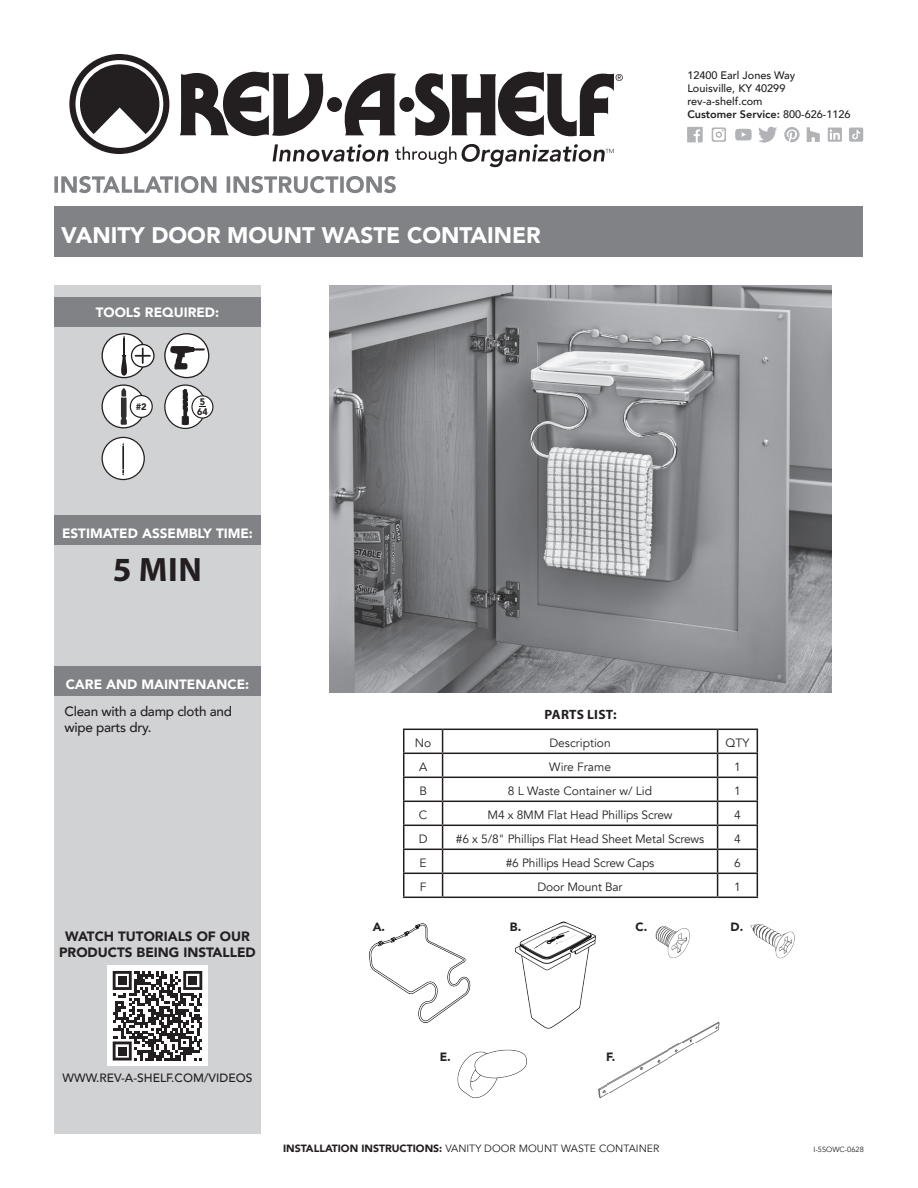
<style>
.page{position:relative;width:918px;height:1188px;background:#fff}
.page>*{position:absolute;margin:0;border:0;box-sizing:border-box;transform-origin:0 0}
.t1{font:700 33.9px "Myriad Pro";color:#231f20}
.t2{font:900 22.5px "Avenir";color:#fff}
.t3{font:900 13.5px "Avenir";color:#fff}
.t4{font:900 13.5px/16.2px "Avenir";color:#231f20;text-align:center}
.t5{font:500 13.5px/16.2px "Avenir";letter-spacing:-.02em;color:#231f20}
.t6{font:700 13.5px "Myriad Pro";letter-spacing:.02em;color:#231f20}
.t7{font:12px "Avenir";letter-spacing:-.01em;color:#231f20}
.t8{font:500 12px "Avenir";color:#231f20}
.t9{font:900 12px "Avenir";color:#231f20}
.t10{font:500 10.95px/13px "Avenir";color:#231f20}
.t11{font:10.5px "Avenir";color:#231f20}
.t12{font:900 9.45px/10.9px "Avenir";color:#231f20;scale:.94 1}
.t13{font:900 9.45px "Avenir";color:#231f20}
.t14{font:7.5px "Avenir";color:#231f20}
.s1{font-weight:800}
.s2{font-weight:900}
</style>
<div class="page">
<hr style="left:403px;top:729px;width:40px;height:1px;background:#231f20">
<hr style="left:443px;top:729px;width:275px;height:1px;background:#231f20">
<hr style="left:718px;top:729px;width:40px;height:1px;background:#231f20">
<hr style="left:403px;top:753px;width:40px;height:1px;background:#231f20">
<hr style="left:443px;top:753px;width:275px;height:1px;background:#231f20">
<hr style="left:718px;top:753px;width:40px;height:1px;background:#231f20">
<hr style="left:403px;top:777px;width:40px;height:1px;background:#231f20">
<hr style="left:443px;top:777px;width:275px;height:1px;background:#231f20">
<hr style="left:718px;top:777px;width:40px;height:1px;background:#231f20">
<hr style="left:403px;top:801px;width:40px;height:1px;background:#231f20">
<hr style="left:443px;top:801px;width:275px;height:1px;background:#231f20">
<hr style="left:718px;top:801px;width:40px;height:1px;background:#231f20">
<hr style="left:403px;top:825px;width:40px;height:1px;background:#231f20">
<hr style="left:443px;top:825px;width:275px;height:1px;background:#231f20">
<hr style="left:718px;top:825px;width:40px;height:1px;background:#231f20">
<hr style="left:403px;top:849px;width:40px;height:1px;background:#231f20">
<hr style="left:443px;top:849px;width:275px;height:1px;background:#231f20">
<hr style="left:718px;top:849px;width:40px;height:1px;background:#231f20">
<hr style="left:403px;top:873px;width:40px;height:1px;background:#231f20">
<svg style="left:403px;top:730px;width:1px;height:167px"></svg>
<hr style="left:443px;top:873px;width:275px;height:1px;background:#231f20">
<svg style="left:442px;top:730px;width:1px;height:167px"></svg>
<hr style="left:718px;top:873px;width:40px;height:1px;background:#231f20">
<svg style="left:717px;top:730px;width:1px;height:167px"></svg>
<svg style="left:757px;top:730px;width:1px;height:167px"></svg>
<hr style="left:403px;top:897px;width:40px;height:1px;background:#231f20">
<hr style="left:443px;top:897px;width:275px;height:1px;background:#231f20">
<hr style="left:718px;top:897px;width:40px;height:1px;background:#231f20">
<div style="left:55px;top:206px;width:808px;height:50px;background:#808285"></div>
<svg style="left:54px;top:176px;width:342px;height:17px"></svg>
<div style="left:54px;top:285px;width:207px;height:849px;background:#d1d2d4"></div>
<svg style="left:687px;top:127px;width:16px;height:15px"></svg>
<svg style="left:735px;top:129px;width:17px;height:12px"></svg>
<svg style="left:758px;top:127px;width:19px;height:16px"></svg>
<svg style="left:784px;top:127px;width:16px;height:15px"></svg>
<svg style="left:807px;top:127px;width:13px;height:15px"></svg>
<svg style="left:828px;top:128px;width:14px;height:14px"></svg>
<svg style="left:712px;top:127px;width:14px;height:15px"></svg>
<svg style="left:849px;top:128px;width:14px;height:14px"></svg>
<div style="left:327px;top:97px;width:15px;height:15px;background:#231f20;border-radius:50%"></div>
<svg style="left:180px;top:72px;width:144px;height:65px"></svg>
<svg style="left:344px;top:73px;width:52px;height:62px"></svg>
<svg style="left:415px;top:71px;width:208px;height:66px"></svg>
<div style="left:399px;top:97px;width:15px;height:15px;background:#231f20;border-radius:50%"></div>
<svg style="left:69px;top:54px;width:100px;height:100px"></svg>
<svg style="left:273px;top:144px;width:115px;height:18px"></svg>
<svg style="left:395px;top:144px;width:219px;height:23px"></svg>
<div style="left:54px;top:297px;width:207px;height:30px;background:#808285"></div>
<div style="left:102px;top:334px;width:44px;height:44px;background:#fff;border-radius:50%"></div>
<div style="left:102px;top:333px;width:45px;height:45px;border:1px solid #231f20;border-radius:50%"></div>
<svg style="left:121px;top:336px;width:7px;height:40px"></svg>
<svg style="left:132px;top:345px;width:22px;height:22px"></svg>
<div style="left:131px;top:344px;width:24px;height:24px;border:1px solid #231f20;border-radius:50%"></div>
<svg style="left:135px;top:349px;width:15px;height:14px"></svg>
<svg style="left:165px;top:334px;width:44px;height:44px"></svg>
<div style="left:164px;top:333px;width:45px;height:45px;border:1px solid #231f20;border-radius:50%"></div>
<svg style="left:170px;top:346px;width:34px;height:23px"></svg>
<div style="left:102px;top:437px;width:42px;height:43px;background:#fff;border-radius:50%"></div>
<div style="left:102px;top:437px;width:43px;height:43px;border:1px solid #231f20;border-radius:50%"></div>
<svg style="left:122px;top:442px;width:2px;height:33px"></svg>
<div style="left:54px;top:516px;width:207px;height:29px;background:#808285"></div>
<div style="left:54px;top:666px;width:207px;height:30px;background:#808285"></div>
<img style="left:330px;top:285px;width:501px;height:407px">
<div style="left:165px;top:385px;width:41px;height:43px;background:#fff;border-radius:50%"></div>
<div style="left:164px;top:384px;width:42px;height:45px;border:1px solid #231f20;border-radius:50%"></div>
<svg style="left:182px;top:389px;width:7px;height:36px"></svg>
<div style="left:192px;top:396px;width:21px;height:22px;background:#fff;border-radius:50%"></div>
<div style="left:191px;top:395px;width:22px;height:24px;border:1px solid #231f20;border-radius:50%"></div>
<div style="left:102px;top:385px;width:43px;height:43px;background:#fff;border-radius:50%"></div>
<svg style="left:121px;top:388px;width:6px;height:37px"></svg>
<div style="left:102px;top:384px;width:44px;height:44px;border:1px solid #231f20;border-radius:50%"></div>
<div style="left:130px;top:396px;width:22px;height:21px;background:#fff;border-radius:50%"></div>
<div style="left:130px;top:395px;width:23px;height:23px;border:1px solid #231f20;border-radius:50%"></div>
<div style="left:107px;top:966px;width:101px;height:100px;background:#fff"></div>
<svg style="left:113px;top:971px;width:89px;height:90px"></svg>
<div style="left:118px;top:976px;width:8px;height:9px;background:#231f20"></div>
<div style="left:189px;top:976px;width:8px;height:9px;background:#231f20"></div>
<div style="left:118px;top:1047px;width:8px;height:8px;background:#231f20"></div>
<img style="left:457px;top:1049px;width:70px;height:49px">
<img style="left:598px;top:1022px;width:122px;height:76px">
<img style="left:368px;top:923px;width:103px;height:100px">
<img style="left:515px;top:921px;width:81px;height:108px">
<img style="left:655px;top:926px;width:35px;height:33px">
<img style="left:750px;top:924px;width:45px;height:35px">
<h2 class="t2" style="left:61px;top:216px;width:481px">VANITY DOOR MOUNT WASTE CONTAINER</h2>
<p class="t3" style="left:96px;top:300px;width:125px">TOOLS REQUIRED:</p>
<p class="t13" style="left:136px;top:399px;width:13px">#2</p>
<p class="t12" style="left:197px;top:396px;width:13px">5<br>64</p>
<p class="t3" style="left:62px;top:522px;width:192px">ESTIMATED ASSEMBLY TIME:</p>
<h1 class="t1" style="left:113px;top:548px;width:91px">5 MIN</h1>
<p class="t3" style="left:66px;top:672px;width:185px">CARE AND MAINTENANCE:</p>
<p class="t5" style="left:65px;top:702px;width:169px">Clean with a damp cloth and wipe parts dry.</p>
<p class="t6" style="left:545px;top:705px;width:73px">PARTS LIST:</p>
<p class="t10" style="left:687px;top:68px;width:165px">12400 Earl Jones Way<br>Louisville, KY 40299 rev-a-shelf.com<br><span class="s1">Customer Service:</span> 800-626-1126</p>
<p class="t4" style="left:59px;top:928px;width:198px">WATCH TUTORIALS OF OUR<br>PRODUCTS BEING INSTALLED</p>
<p class="t7" style="left:415px;top:736px;width:18px">No</p>
<p class="t7" style="left:549px;top:736px;width:63px">Description</p>
<p class="t7" style="left:726px;top:736px;width:25px">QTY</p>
<p class="t7" style="left:419px;top:760px;width:10px">A</p>
<p class="t7" style="left:549px;top:760px;width:64px">Wire Frame</p>
<p class="t7" style="left:734px;top:760px;width:8px">1</p>
<p class="t7" style="left:419px;top:784px;width:9px">B</p>
<p class="t7" style="left:508px;top:784px;width:146px">8 L Waste Container w/ Lid</p>
<p class="t7" style="left:734px;top:784px;width:8px">1</p>
<p class="t7" style="left:419px;top:808px;width:10px">C</p>
<p class="t7" style="left:488px;top:808px;width:187px">M4 x 8MM Flat Head Phillips Screw</p>
<p class="t7" style="left:734px;top:808px;width:8px">4</p>
<p class="t7" style="left:419px;top:832px;width:10px">D</p>
<p class="t7" style="left:456px;top:832px;width:250px">#6 x 5/8" Phillips Flat Head Sheet Metal Screws</p>
<p class="t7" style="left:734px;top:832px;width:8px">4</p>
<p class="t7" style="left:420px;top:856px;width:9px">E</p>
<p class="t7" style="left:506px;top:856px;width:150px">#6 Phillips Head Screw Caps</p>
<p class="t7" style="left:734px;top:856px;width:8px">6</p>
<p class="t7" style="left:420px;top:880px;width:8px">F</p>
<p class="t7" style="left:538px;top:880px;width:87px">Door Mount Bar</p>
<p class="t7" style="left:734px;top:880px;width:8px">1</p>
<p class="t9" style="left:373px;top:917px;width:14px">A.</p>
<p class="t9" style="left:510px;top:917px;width:13px">B.</p>
<p class="t9" style="left:636px;top:917px;width:13px">C.</p>
<p class="t9" style="left:731px;top:917px;width:14px">D.</p>
<p class="t8" style="left:63px;top:1067px;width:191px">WWW.REV-A-SHELF.COM/VIDEOS</p>
<p class="t9" style="left:440px;top:1047px;width:13px">E.</p>
<p class="t9" style="left:606px;top:1047px;width:11px">F.</p>
<p class="t11" style="left:283px;top:1142px;width:378px"><span class="s2">INSTALLATION INSTRUCTIONS:</span> VANITY DOOR MOUNT WASTE CONTAINER</p>
<p class="t14" style="left:813px;top:1145px;width:52px">I-5SOWC-0628</p>
</div>
